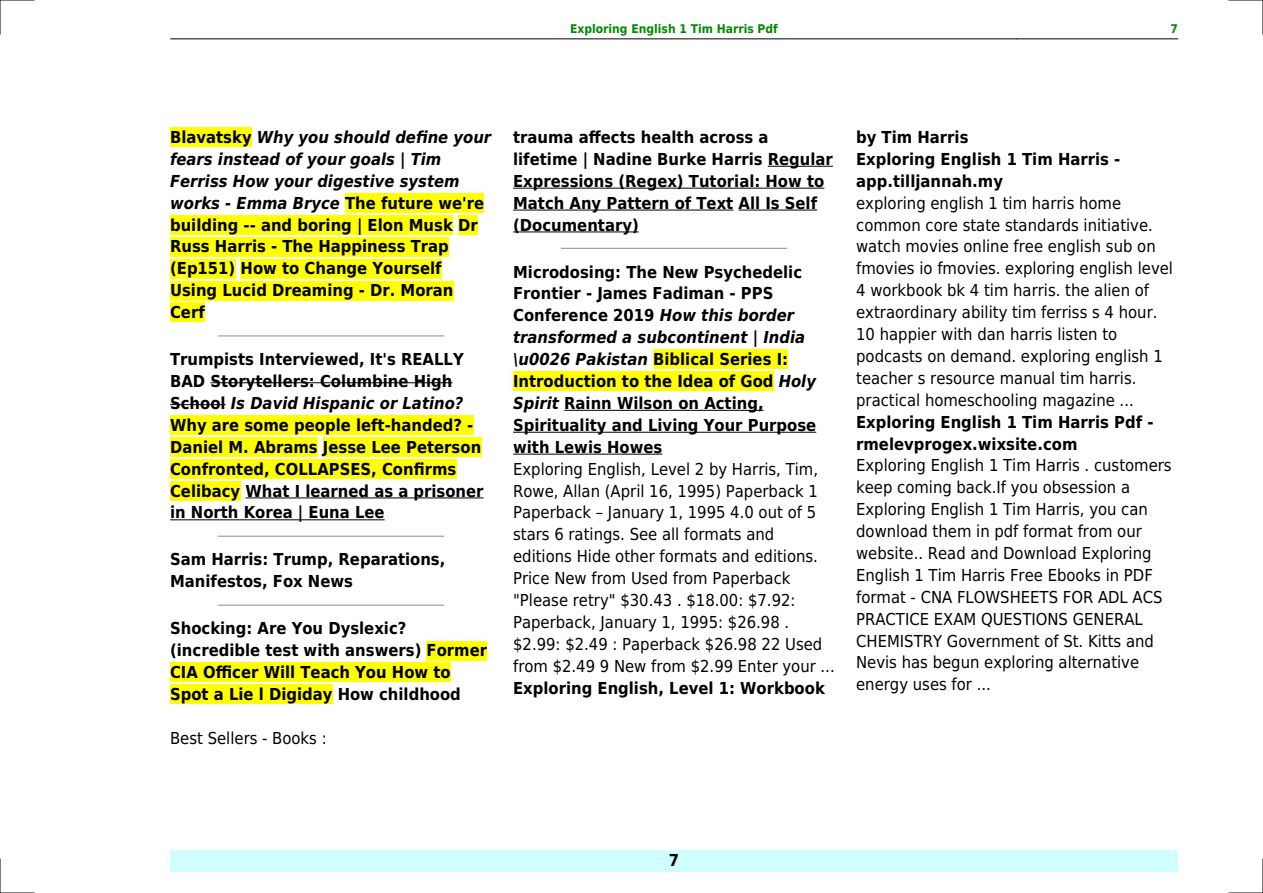
<style>
.page{position:relative;width:1263px;height:893px;background:#fff}
.page>*{position:absolute;margin:0;border:0;box-sizing:border-box;transform-origin:0 0}
.t1{font:700 16.5px/21.9px "DejaVu Sans Condensed";color:#000}
.t2{font:16.5px/21.9px "DejaVu Sans Condensed";color:#000}
.t3{font:700 12px "DejaVu Sans Condensed";color:#080}
.s1{font-style:italic}
</style>
<div class="page">
<hr style="left:170px;top:39px;width:161px;height:1px;background:#000">
<hr style="left:331px;top:39px;width:685px;height:1px;background:#000">
<hr style="left:1017px;top:39px;width:161px;height:1px;background:#000">
<div style="left:170px;top:850px;width:1008px;height:22px;background:#cffffc"></div>
<div style="left:170px;top:128px;width:82px;height:19px;background:#ff0"></div>
<div style="left:345px;top:193px;width:139px;height:20px;background:#ff0"></div>
<div style="left:170px;top:215px;width:283px;height:19px;background:#ff0"></div>
<div style="left:458px;top:215px;width:20px;height:19px;background:#ff0"></div>
<div style="left:170px;top:237px;width:279px;height:19px;background:#ff0"></div>
<div style="left:170px;top:259px;width:65px;height:19px;background:#ff0"></div>
<div style="left:241px;top:259px;width:201px;height:19px;background:#ff0"></div>
<div style="left:170px;top:281px;width:283px;height:19px;background:#ff0"></div>
<div style="left:170px;top:303px;width:35px;height:19px;background:#ff0"></div>
<hr style="left:218px;top:335px;width:226px;height:1px;background:#999">
<hr style="left:210px;top:382px;width:242px;height:1px;background:#000">
<hr style="left:170px;top:404px;width:56px;height:1px;background:#000">
<div style="left:170px;top:415px;width:303px;height:20px;background:#ff0"></div>
<div style="left:170px;top:437px;width:148px;height:20px;background:#ff0"></div>
<div style="left:323px;top:437px;width:158px;height:20px;background:#ff0"></div>
<div style="left:170px;top:459px;width:286px;height:19px;background:#ff0"></div>
<div style="left:170px;top:481px;width:70px;height:19px;background:#ff0"></div>
<hr style="left:245px;top:498px;width:239px;height:1px;background:#000">
<hr style="left:170px;top:519px;width:215px;height:1px;background:#000">
<hr style="left:218px;top:536px;width:226px;height:1px;background:#999">
<hr style="left:218px;top:605px;width:226px;height:1px;background:#999">
<div style="left:427px;top:641px;width:60px;height:19px;background:#ff0"></div>
<div style="left:170px;top:663px;width:281px;height:19px;background:#ff0"></div>
<div style="left:170px;top:685px;width:162px;height:19px;background:#ff0"></div>
<hr style="left:768px;top:166px;width:65px;height:1px;background:#000">
<hr style="left:513px;top:188px;width:311px;height:1px;background:#000">
<hr style="left:513px;top:210px;width:220px;height:1px;background:#000">
<hr style="left:738px;top:210px;width:79px;height:1px;background:#000">
<hr style="left:513px;top:232px;width:126px;height:1px;background:#000">
<hr style="left:561px;top:248px;width:226px;height:1px;background:#999">
<div style="left:653px;top:350px;width:135px;height:19px;background:#ff0"></div>
<div style="left:513px;top:372px;width:260px;height:19px;background:#ff0"></div>
<hr style="left:564px;top:410px;width:200px;height:1px;background:#000">
<hr style="left:513px;top:432px;width:303px;height:1px;background:#000">
<hr style="left:513px;top:454px;width:149px;height:1px;background:#000">
<hr style="left:0;top:0;width:34px;height:1px;background:#000">
<hr style="left:1229px;top:0;width:34px;height:1px;background:#000">
<hr style="left:0;top:892px;width:34px;height:1px;background:#000">
<hr style="left:1229px;top:892px;width:34px;height:1px;background:#000">
<hr style="left:0;top:0;width:1px;height:34px;background:#000">
<hr style="left:0;top:859px;width:1px;height:34px;background:#000">
<hr style="left:1262px;top:0;width:1px;height:34px;background:#000">
<hr style="left:1262px;top:859px;width:1px;height:34px;background:#000">
<p class="t3" style="left:570px;top:21px;width:209px">Exploring English 1 Tim Harris Pdf</p>
<p class="t3" style="left:1170px;top:21px;width:9px">7</p>
<p class="t1" style="left:170px;top:126px;width:323px">Blavatsky <span class="s1">Why you should define your fears instead of your goals | Tim<br>Ferriss How your digestive system works - Emma Bryce</span> The future we're building -- and boring | Elon Musk Dr<br>Russ Harris - The Happiness Trap (Ep151) How to Change Yourself<br>Using Lucid Dreaming - Dr. Moran<br>Cerf</p>
<p class="t1" style="left:170px;top:348px;width:315px">Trumpists Interviewed, It's REALLY BAD Storytellers: Columbine High School <span class="s1">Is David Hispanic or Latino?<br></span>Why are some people left-handed? - Daniel M. Abrams Jesse Lee Peterson Confronted, COLLAPSES, Confirms Celibacy What I learned as a prisoner in North Korea | Euna Lee</p>
<p class="t1" style="left:170px;top:549px;width:277px">Sam Harris: Trump, Reparations,<br>Manifestos, Fox News</p>
<p class="t1" style="left:170px;top:618px;width:319px">Shocking: Are You Dyslexic? (incredible test with answers) Former CIA Officer Will Teach You How to Spot a Lie l Digiday How childhood</p>
<p class="t2" style="left:170px;top:727px;width:158px">Best Sellers - Books :</p>
<p class="t1" style="left:513px;top:126px;width:321px">trauma affects health across a lifetime | Nadine Burke Harris Regular<br>Expressions (Regex) Tutorial: How to<br>Match Any Pattern of Text All Is Self (Documentary)</p>
<p class="t1" style="left:513px;top:261px;width:305px">Microdosing: The New Psychedelic<br>Frontier - James Fadiman - PPS<br>Conference 2019 <span class="s1">How this border transformed a subcontinent | India \u0026 Pakistan</span> Biblical Series I:<br>Introduction to the Idea of God <span class="s1">Holy<br>Spirit</span> Rainn Wilson on Acting,<br>Spirituality and Living Your Purpose with Lewis Howes</p>
<p class="t2" style="left:513px;top:458px;width:323px">Exploring English, Level 2 by Harris, Tim, Rowe, Allan (April 16, 1995) Paperback 1<br>Paperback January 1, 1995 4.0 out of 5 stars 6 ratings. See all formats and editions Hide other formats and editions.<br>Price New from Used from Paperback "Please retry" $30.43 . $18.00: $7.92:<br>Paperback, January 1, 1995: $26.98 . $2.99: $2.49 : Paperback $26.98 22 Used from $2.49 9 New from $2.99 Enter your ...</p>
<p class="t1" style="left:513px;top:677px;width:313px">Exploring English, Level 1: Workbook</p>
<p class="t1" style="left:856px;top:126px;width:266px">by Tim Harris<br>Exploring English 1 Tim Harris - app.tilljannah.my</p>
<p class="t2" style="left:856px;top:192px;width:318px">exploring english 1 tim harris home common core state standards initiative. watch movies online free english sub on fmovies io fmovies. exploring english level 4 workbook bk 4 tim harris. the alien of extraordinary ability tim ferriss s 4 hour.<br>10 happier with dan harris listen to podcasts on demand. exploring english 1 teacher s resource manual tim harris. practical homeschooling magazine ...</p>
<p class="t1" style="left:856px;top:411px;width:299px">Exploring English 1 Tim Harris Pdf - rmelevprogex.wixsite.com</p>
<p class="t2" style="left:856px;top:455px;width:317px">Exploring English 1 Tim Harris . customers keep coming back.If you obsession a Exploring English 1 Tim Harris, you can download them in pdf format from our website.. Read and Download Exploring English 1 Tim Harris Free Ebooks in PDF format - CNA FLOWSHEETS FOR ADL ACS PRACTICE EXAM QUESTIONS GENERAL CHEMISTRY Government of St. Kitts and Nevis has begun exploring alternative energy uses for ...</p>
<p class="t1" style="left:669px;top:850px;width:12px">7</p>
</div>
